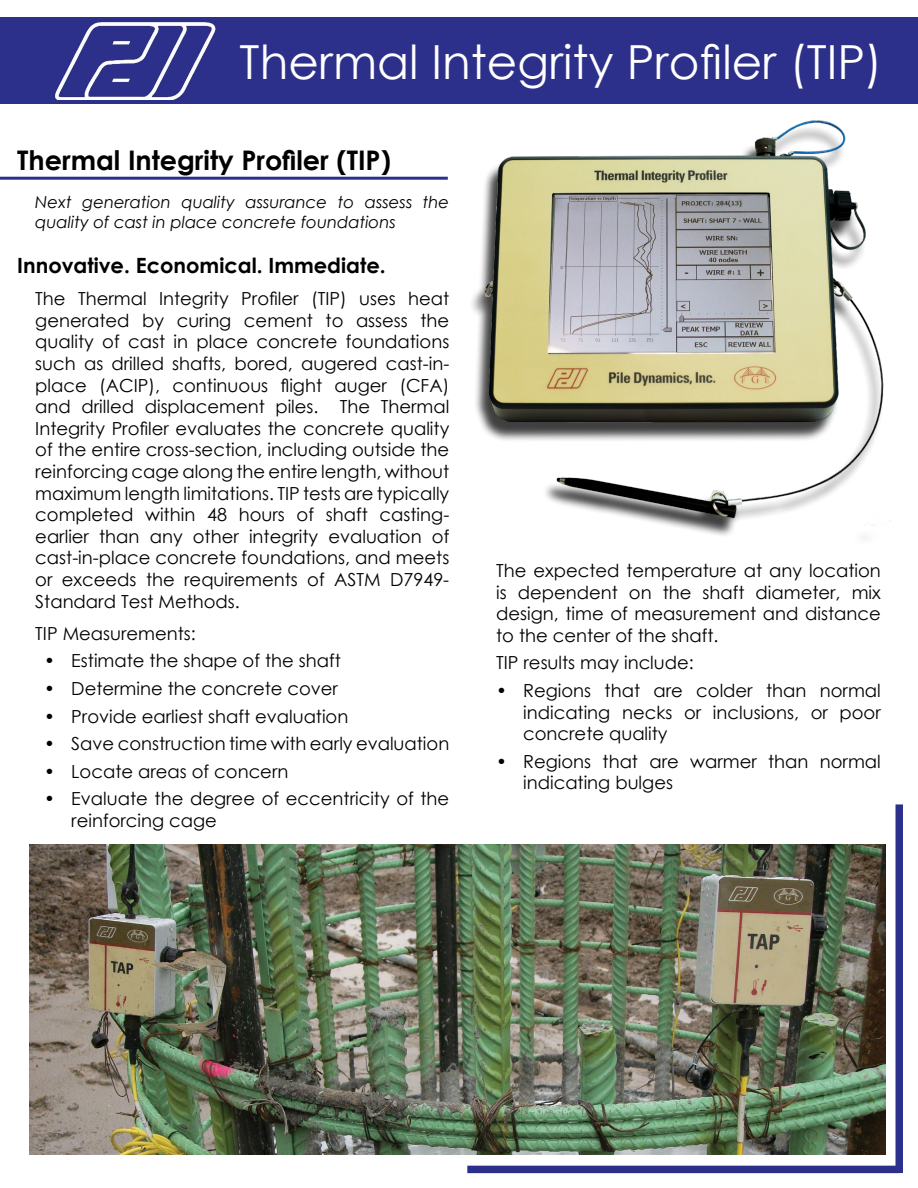
<style>
.page{position:relative;width:918px;height:1188px;background:#fff}
.page>*{position:absolute;margin:0;border:0;box-sizing:border-box;transform-origin:0 0}
.t1{font:46.95px "Century Gothic";color:#fff}
.t2{font:700 27px "Century Gothic";color:#000}
.t3{font:700 21px "Century Gothic";color:#000}
.t4{font:18px/21.6px "Century Gothic";color:#000;text-align:justify}
.t5{font:italic 16.5px/19.8px "Century Gothic";color:#000}
</style>
<div class="page">
<div style="left:0;top:18px;width:918px;height:86px;background:#2d308b"></div>
<div style="left:467px;top:1166px;width:433px;height:7px;background:#2d308b"></div>
<img style="left:28px;top:17px;width:193px;height:83px">
<img style="left:475px;top:120px;width:416px;height:405px">
<hr style="left:0;top:177px;width:448px;height:3px;background:#2d308b">
<div style="left:896px;top:804px;width:7px;height:369px;background:#2d308b"></div>
<img style="left:29px;top:844px;width:856px;height:311px">
<h1 class="t1" style="left:240px;top:29px;width:644px">Thermal Integrity Profiler (TIP)</h1>
<h2 class="t2" style="left:17px;top:140px;width:375px">Thermal Integrity Profiler (TIP)</h2>
<p class="t5" style="left:35px;top:192px;width:416px">Next generation quality assurance to assess the quality of cast in place concrete foundations</p>
<p class="t3" style="left:17px;top:250px;width:370px">Innovative. Economical. Immediate.</p>
<p class="t4" style="left:35px;top:288px;width:416px">The Thermal Integrity Profiler (TIP) uses heat generated by curing cement to assess the quality of cast in place concrete foundations such as drilled shafts, bored, augered cast-in&shy;place (ACIP), continuous flight auger (CFA) and drilled displacement piles. The Thermal Integrity Profiler evaluates the concrete quality of the entire cross-section, including outside the reinforcing cage along the entire length, without maximum length limitations. TIP tests are typically completed within 48 hours of shaft casting&shy;earlier than any other integrity evaluation of cast-in-place concrete foundations, and meets or exceeds the requirements of ASTM D7949- Standard Test Methods.</p>
<p class="t4" style="left:35px;top:622px;width:162px">TIP Measurements:</p>
<p class="t4" style="left:44px;top:650px;width:298px">• Estimate the shape of the shaft</p>
<p class="t4" style="left:44px;top:677px;width:295px">• Determine the concrete cover</p>
<p class="t4" style="left:44px;top:705px;width:306px">• Provide earliest shaft evaluation</p>
<p class="t4" style="left:44px;top:733px;width:406px">• Save construction time with early evaluation</p>
<p class="t4" style="left:44px;top:760px;width:246px">• Locate areas of concern</p>
<p class="t4" style="left:71px;top:788px;width:380px;text-indent:-27px">• Evaluate the degree of eccentricity of the reinforcing cage</p>
<p class="t4" style="left:496px;top:559px;width:386px">The expected temperature at any location is dependent on the shaft diameter, mix design, time of measurement and distance to the center of the shaft.</p>
<p class="t4" style="left:496px;top:652px;width:199px">TIP results may include:</p>
<p class="t4" style="left:523px;top:679px;width:359px;text-indent:-27px">• Regions that are colder than normal indicating necks or inclusions, or poor concrete quality</p>
<p class="t4" style="left:523px;top:750px;width:359px;text-indent:-27px">• Regions that are warmer than normal indicating bulges</p>
</div>
